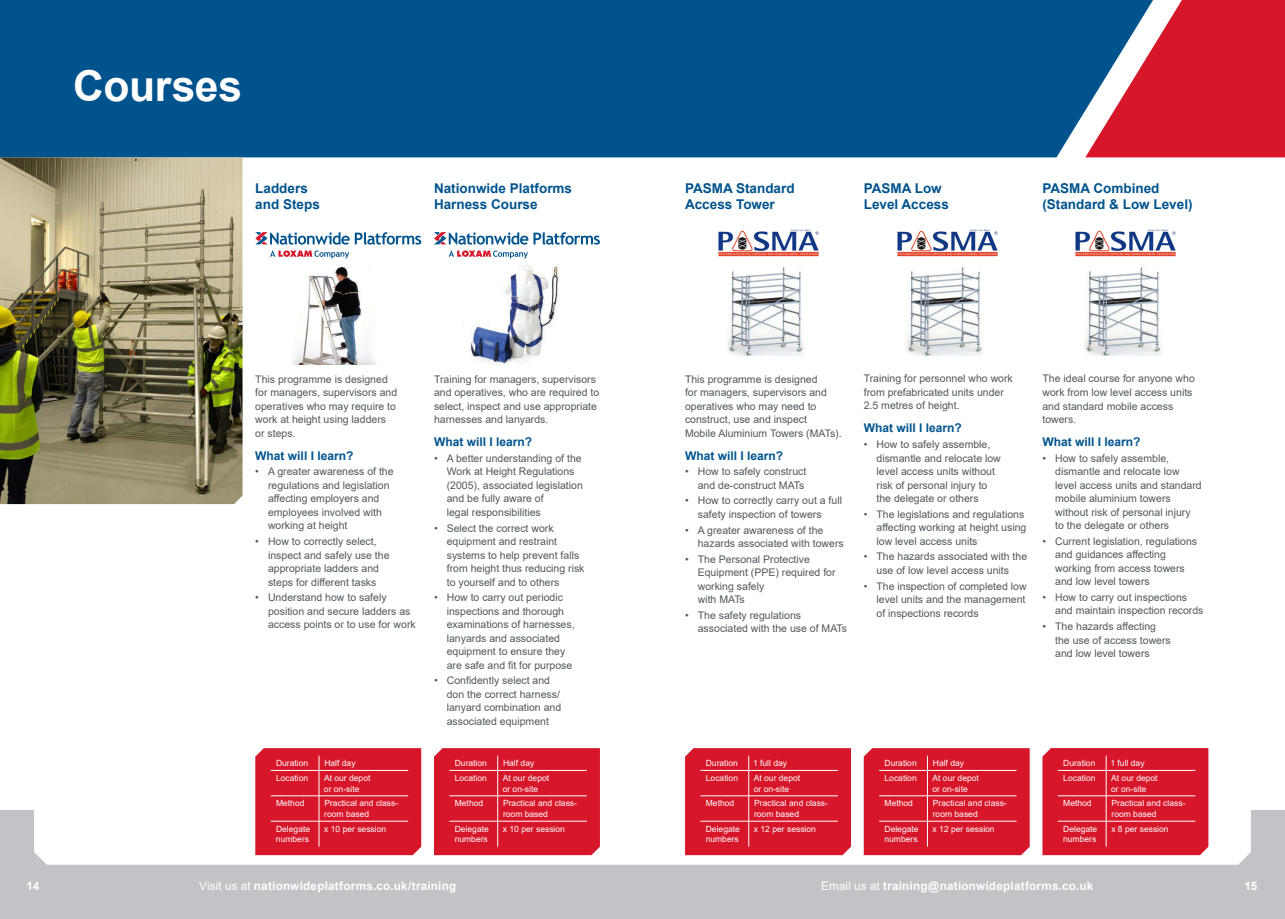
<style>
.page{position:relative;width:1285px;height:919px;background:#fff}
.page>*{position:absolute;margin:0;border:0;box-sizing:border-box;transform-origin:0 0}
.t1{font:700 42.6px "Arial";letter-spacing:-.005em;color:#fff}
.Course_Headers{font:700 13.5px/16.2px "Arial";color:#01538e}
.What_Will_I_Learn{font:700 12px "Arial";color:#01538e}
.t2{font:700 11.7px "Arial";letter-spacing:.02em;color:#fff}
.Descriptor_Text{font:10.5px/13.5px "Arial";color:#52575a}
.t3{font:8.55px/10.6px "Arial";color:#fff}
.s1{font-weight:400}
</style>
<div class="page">
<div style="left:1152px;top:0;width:132px;height:157px;background:#d71729"></div>
<div style="left:0;top:0;width:1152px;height:157px;background:#01538e"></div>
<div style="left:0;top:810px;width:1284px;height:108px;background:#c2c3c6"></div>
<div style="left:34px;top:788px;width:1216px;height:76px;background:#fff"></div>
<img style="left:727px;top:267px;width:76px;height:88px">
<img style="left:906px;top:267px;width:76px;height:88px">
<img style="left:1084px;top:267px;width:77px;height:88px">
<img style="left:293px;top:267px;width:83px;height:97px">
<img style="left:469px;top:265px;width:90px;height:99px">
<svg style="left:255px;top:748px;width:166px;height:107px;background:#d81f30"></svg>
<svg style="left:434px;top:748px;width:166px;height:107px;background:#d81e2f"></svg>
<svg style="left:685px;top:748px;width:165px;height:107px;background:#d81e30"></svg>
<svg style="left:863px;top:748px;width:166px;height:107px;background:#d82132"></svg>
<svg style="left:1042px;top:748px;width:166px;height:107px;background:#d82031"></svg>
<img style="left:1075px;top:229px;width:101px;height:28px">
<img style="left:897px;top:229px;width:101px;height:28px">
<img style="left:718px;top:229px;width:101px;height:28px">
<img style="left:0;top:157px;width:242px;height:347px">
<svg style="left:434px;top:232px;width:166px;height:12px"></svg>
<svg style="left:448px;top:250px;width:80px;height:8px"></svg>
<svg style="left:255px;top:232px;width:94px;height:12px"></svg>
<svg style="left:355px;top:232px;width:66px;height:12px"></svg>
<svg style="left:270px;top:250px;width:79px;height:8px"></svg>
<p class="t1" style="left:73px;top:56px;width:170px">Courses</p>
<p class="Course_Headers" style="left:255px;top:180px;width:66px">Ladders and Steps</p>
<p class="Course_Headers" style="left:434px;top:180px;width:140px">Nationwide Platforms<br>Harness Course</p>
<p class="Course_Headers" style="left:863px;top:180px;width:87px">PASMA Low<br>Level Access</p>
<p class="Course_Headers" style="left:685px;top:180px;width:111px">PASMA Standard<br>Access Tower</p>
<p class="Course_Headers" style="left:1042px;top:180px;width:152px">PASMA Combined (Standard &amp; Low Level)</p>
<p class="Descriptor_Text" style="left:255px;top:372px;width:143px">This programme is designed for managers, supervisors and operatives who may require to work at height using ladders or steps.</p>
<p class="What_Will_I_Learn" style="left:255px;top:447px;width:100px">What will I learn?</p>
<p class="Descriptor_Text" style="left:268px;top:465px;width:127px;text-indent:-13px">• A greater awareness of the regulations and legislation affecting employers and employees involved with working at height</p>
<p class="Descriptor_Text" style="left:268px;top:534px;width:123px;text-indent:-13px">• How to correctly select, inspect and safely use the appropriate ladders and steps for different tasks</p>
<p class="Descriptor_Text" style="left:268px;top:590px;width:149px;text-indent:-13px">• Understand how to safely position and secure ladders as access points or to use for work</p>
<p class="t3" style="left:276px;top:757px;width:34px">Duration</p>
<p class="t3" style="left:324px;top:757px;width:33px">Half day</p>
<p class="t3" style="left:276px;top:772px;width:34px">Location</p>
<p class="t3" style="left:324px;top:772px;width:48px">At our depot or on-site</p>
<p class="t3" style="left:276px;top:797px;width:30px">Method</p>
<p class="t3" style="left:324px;top:797px;width:75px">Practical and class&shy;room based</p>
<p class="t3" style="left:276px;top:823px;width:36px">Delegate numbers</p>
<p class="t3" style="left:324px;top:823px;width:64px">x 10 per session</p>
<p class="Descriptor_Text" style="left:434px;top:372px;width:167px">Training for managers, supervisors and operatives, who are required to select, inspect and use appropriate harnesses and lanyards.</p>
<p class="What_Will_I_Learn" style="left:434px;top:433px;width:100px">What will I learn?</p>
<p class="Descriptor_Text" style="left:446px;top:451px;width:137px;text-indent:-13px">• A better understanding of the<br>Work at Height Regulations (2005), associated legislation and be fully aware of<br>legal responsibilities</p>
<p class="Descriptor_Text" style="left:446px;top:521px;width:139px;text-indent:-13px">• Select the correct work equipment and restraint systems to help prevent falls from height thus reducing risk to yourself and to others</p>
<p class="Descriptor_Text" style="left:446px;top:590px;width:129px;text-indent:-13px">• How to carry out periodic inspections and thorough examinations of harnesses, lanyards and associated equipment to ensure they are safe and fit for purpose</p>
<p class="Descriptor_Text" style="left:446px;top:674px;width:116px;text-indent:-13px">• Confidently select and don the correct harness/ lanyard combination and associated equipment</p>
<p class="t3" style="left:454px;top:757px;width:34px">Duration</p>
<p class="t3" style="left:503px;top:757px;width:33px">Half day</p>
<p class="t3" style="left:455px;top:772px;width:34px">Location</p>
<p class="t3" style="left:502px;top:772px;width:48px">At our depot or on-site</p>
<p class="t3" style="left:454px;top:797px;width:30px">Method</p>
<p class="t3" style="left:503px;top:797px;width:75px">Practical and class&shy;room based</p>
<p class="t3" style="left:454px;top:823px;width:36px">Delegate numbers</p>
<p class="t3" style="left:503px;top:823px;width:64px">x 10 per session</p>
<p class="Descriptor_Text" style="left:685px;top:372px;width:158px">This programme is designed<br>for managers, supervisors and operatives who may need to construct, use and inspect<br>Mobile Aluminium Towers (MATs).</p>
<p class="What_Will_I_Learn" style="left:685px;top:447px;width:100px">What will I learn?</p>
<p class="Descriptor_Text" style="left:685px;top:465px;width:123px;text-align:right">• How to safely construct and de-construct MATs</p>
<p class="Descriptor_Text" style="left:697px;top:494px;width:146px;text-indent:-13px">• How to correctly carry out a full safety inspection of towers</p>
<p class="Descriptor_Text" style="left:697px;top:523px;width:147px;text-indent:-13px">• A greater awareness of the hazards associated with towers</p>
<p class="Descriptor_Text" style="left:697px;top:552px;width:139px;text-indent:-13px">• The Personal Protective<br>Equipment (PPE) required for working safely<br>with MATs</p>
<p class="Descriptor_Text" style="left:697px;top:608px;width:151px;text-indent:-13px">• The safety regulations associated with the use of MATs</p>
<p class="Descriptor_Text" style="left:863px;top:372px;width:150px">Training for personnel who work from prefabricated units under<br>2.5 metres of height.</p>
<p class="What_Will_I_Learn" style="left:863px;top:419px;width:100px">What will I learn?</p>
<p class="Descriptor_Text" style="left:876px;top:437px;width:126px;text-indent:-13px">• How to safely assemble, dismantle and relocate low level access units without risk of personal injury to the delegate or others</p>
<p class="Descriptor_Text" style="left:876px;top:507px;width:151px;text-indent:-13px">• The legislations and regulations affecting working at height using low level access units</p>
<p class="Descriptor_Text" style="left:863px;top:550px;width:165px;text-align:center">• The hazards associated with the use of low level access units</p>
<p class="Descriptor_Text" style="left:876px;top:579px;width:151px;text-align:justify;text-indent:-13px">• The inspection of completed low level units and the management of inspections records</p>
<p class="Descriptor_Text" style="left:1042px;top:372px;width:154px">The ideal course for anyone who work from low level access units and standard mobile access towers.</p>
<p class="What_Will_I_Learn" style="left:1042px;top:433px;width:100px">What will I learn?</p>
<p class="Descriptor_Text" style="left:1054px;top:451px;width:148px;text-indent:-13px">• How to safely assemble, dismantle and relocate low level access units and standard mobile aluminium towers without risk of personal injury to the delegate or others</p>
<p class="Descriptor_Text" style="left:1054px;top:534px;width:143px;text-indent:-13px">• Current legislation, regulations and guidances affecting working from access towers and low level towers</p>
<p class="Descriptor_Text" style="left:1054px;top:590px;width:150px;text-indent:-13px">• How to carry out inspections and maintain inspection records</p>
<p class="Descriptor_Text" style="left:1054px;top:619px;width:117px;text-indent:-13px">• The hazards affecting the use of access towers and low level towers</p>
<p class="t3" style="left:705px;top:757px;width:34px">Duration</p>
<p class="t3" style="left:753px;top:757px;width:36px">1 full day</p>
<p class="t3" style="left:705px;top:772px;width:34px">Location</p>
<p class="t3" style="left:753px;top:772px;width:48px">At our depot or on-site</p>
<p class="t3" style="left:705px;top:797px;width:30px">Method</p>
<p class="t3" style="left:754px;top:797px;width:75px">Practical and class&shy;room based</p>
<p class="t3" style="left:705px;top:823px;width:36px">Delegate numbers</p>
<p class="t3" style="left:753px;top:823px;width:64px">x 12 per session</p>
<p class="t3" style="left:884px;top:757px;width:34px">Duration</p>
<p class="t3" style="left:932px;top:757px;width:33px">Half day</p>
<p class="t3" style="left:884px;top:772px;width:34px">Location</p>
<p class="t3" style="left:932px;top:772px;width:48px">At our depot or on-site</p>
<p class="t3" style="left:884px;top:797px;width:30px">Method</p>
<p class="t3" style="left:932px;top:797px;width:75px">Practical and class&shy;room based</p>
<p class="t3" style="left:884px;top:823px;width:36px">Delegate numbers</p>
<p class="t3" style="left:932px;top:823px;width:64px">x 12 per session</p>
<p class="t3" style="left:1063px;top:757px;width:34px">Duration</p>
<p class="t3" style="left:1110px;top:757px;width:36px">1 full day</p>
<p class="t3" style="left:1063px;top:772px;width:34px">Location</p>
<p class="t3" style="left:1110px;top:772px;width:48px">At our depot or on-site</p>
<p class="t3" style="left:1063px;top:797px;width:30px">Method</p>
<p class="t3" style="left:1111px;top:797px;width:75px">Practical and class&shy;room based</p>
<p class="t3" style="left:1062px;top:823px;width:36px">Delegate numbers</p>
<p class="t3" style="left:1111px;top:823px;width:59px">x 8 per session</p>
<p class="t2" style="left:27px;top:877px;width:14px">14</p>
<p class="t2" style="left:199px;top:877px;width:259px"><span class="s1">Visit us at</span> nationwideplatforms.co.uk/training</p>
<p class="t2" style="left:821px;top:877px;width:273px"><span class="s1">Email us at</span> training@nationwideplatforms.co.uk</p>
<p class="t2" style="left:1244px;top:877px;width:14px">15</p>
</div>
